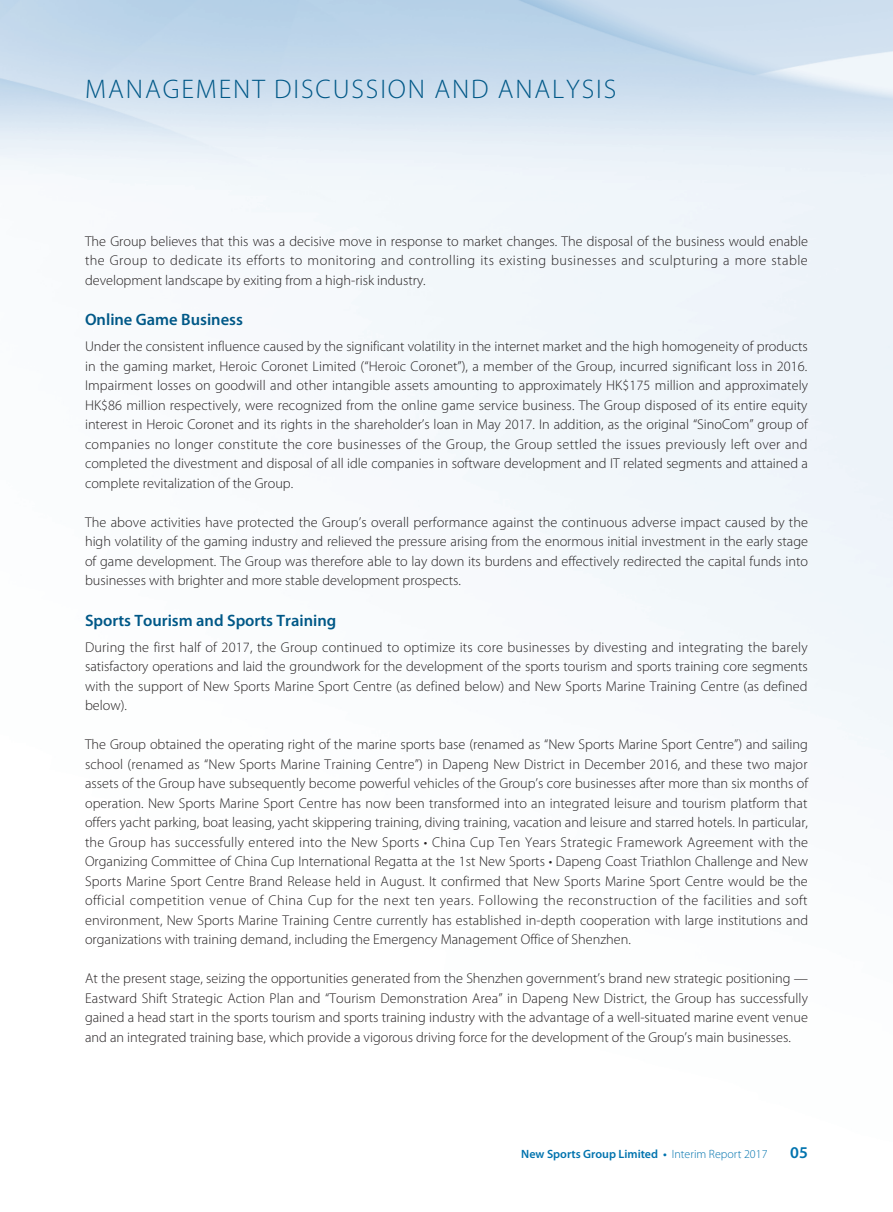
<style>
.page{position:relative;width:893px;height:1212px;background:#fff}
.page>*{position:absolute;margin:0;border:0;box-sizing:border-box;transform-origin:0 0}
.t1{font:300 27px "Myriad Pro";letter-spacing:.07em;color:#005887}
._02_H2{font:600 16.5px "Myriad Pro";color:#005887}
.t2{font:600 16.5px "Myriad Pro";color:#0073ae}
._00_txt{font:300 14.25px/19.5px "Myriad Pro";color:#231f20;text-align:justify}
.t3{font:600 12px "Myriad Pro";color:#0073ae}
.s1{font-weight:300}
</style>
<div class="page">
<p class="t1" style="left:85px;top:72px;width:532px">MANAGEMENT DISCUSSION AND ANALYSIS</p>
<p class="_00_txt" style="left:85px;top:231px;width:724px">The Group believes that this was a decisive move in response to market changes. The disposal of the business would enable the Group to dedicate its efforts to monitoring and controlling its existing businesses and sculpturing a more stable development landscape by exiting from a high-risk industry.</p>
<p class="_02_H2" style="left:85px;top:309px;width:159px">Online Game Business</p>
<p class="_00_txt" style="left:85px;top:337px;width:725px">Under the consistent influence caused by the significant volatility in the internet market and the high homogeneity of products in the gaming market, Heroic Coronet Limited (“Heroic Coronet”), a member of the Group, incurred significant loss in 2016.<br>Impairment losses on goodwill and other intangible assets amounting to approximately HK$175 million and approximately HK$86 million respectively, were recognized from the online game service business. The Group disposed of its entire equity interest in Heroic Coronet and its rights in the shareholder’s loan in May 2017. In addition, as the original “SinoCom” group of companies no longer constitute the core businesses of the Group, the Group settled the issues previously left over and completed the divestment and disposal of all idle companies in software development and IT related segments and attained a complete revitalization of the Group.</p>
<p class="_00_txt" style="left:85px;top:512px;width:724px">The above activities have protected the Group’s overall performance against the continuous adverse impact caused by the high volatility of the gaming industry and relieved the pressure arising from the enormous initial investment in the early stage of game development. The Group was therefore able to lay down its burdens and effectively redirected the capital funds into businesses with brighter and more stable development prospects.</p>
<p class="_02_H2" style="left:85px;top:610px;width:253px">Sports Tourism and Sports Training</p>
<p class="_00_txt" style="left:85px;top:637px;width:724px">During the first half of 2017, the Group continued to optimize its core businesses by divesting and integrating the barely satisfactory operations and laid the groundwork for the development of the sports tourism and sports training core segments with the support of New Sports Marine Sport Centre (as defined below) and New Sports Marine Training Centre (as defined below).</p>
<p class="_00_txt" style="left:85px;top:734px;width:725px">The Group obtained the operating right of the marine sports base (renamed as “New Sports Marine Sport Centre”) and sailing school (renamed as “New Sports Marine Training Centre”) in Dapeng New District in December 2016, and these two major assets of the Group have subsequently become powerful vehicles of the Group’s core businesses after more than six months of operation. New Sports Marine Sport Centre has now been transformed into an integrated leisure and tourism platform that offers yacht parking, boat leasing, yacht skippering training, diving training, vacation and leisure and starred hotels. In particular, the Group has successfully entered into the New Sports • China Cup Ten Years Strategic Framework Agreement with the Organizing Committee of China Cup International Regatta at the 1st New Sports • Dapeng Coast Triathlon Challenge and New Sports Marine Sport Centre Brand Release held in August. It confirmed that New Sports Marine Sport Centre would be the official competition venue of China Cup for the next ten years. Following the reconstruction of the facilities and soft environment, New Sports Marine Training Centre currently has established in-depth cooperation with large institutions and organizations with training demand, including the Emergency Management Office of Shenzhen.</p>
<p class="_00_txt" style="left:85px;top:968px;width:724px">At the present stage, seizing the opportunities generated from the Shenzhen government’s brand new strategic positioning — Eastward Shift Strategic Action Plan and “Tourism Demonstration Area” in Dapeng New District, the Group has successfully gained a head start in the sports tourism and sports training industry with the advantage of a well-situated marine event venue and an integrated training base, which provide a vigorous driving force for the development of the Group’s main businesses.</p>
<p class="t3" style="left:521px;top:1146px;width:248px">New Sports Group Limited • <span class="s1">Interim Report 2017</span></p>
<p class="t2" style="left:790px;top:1142px;width:19px">05</p>
</div>
